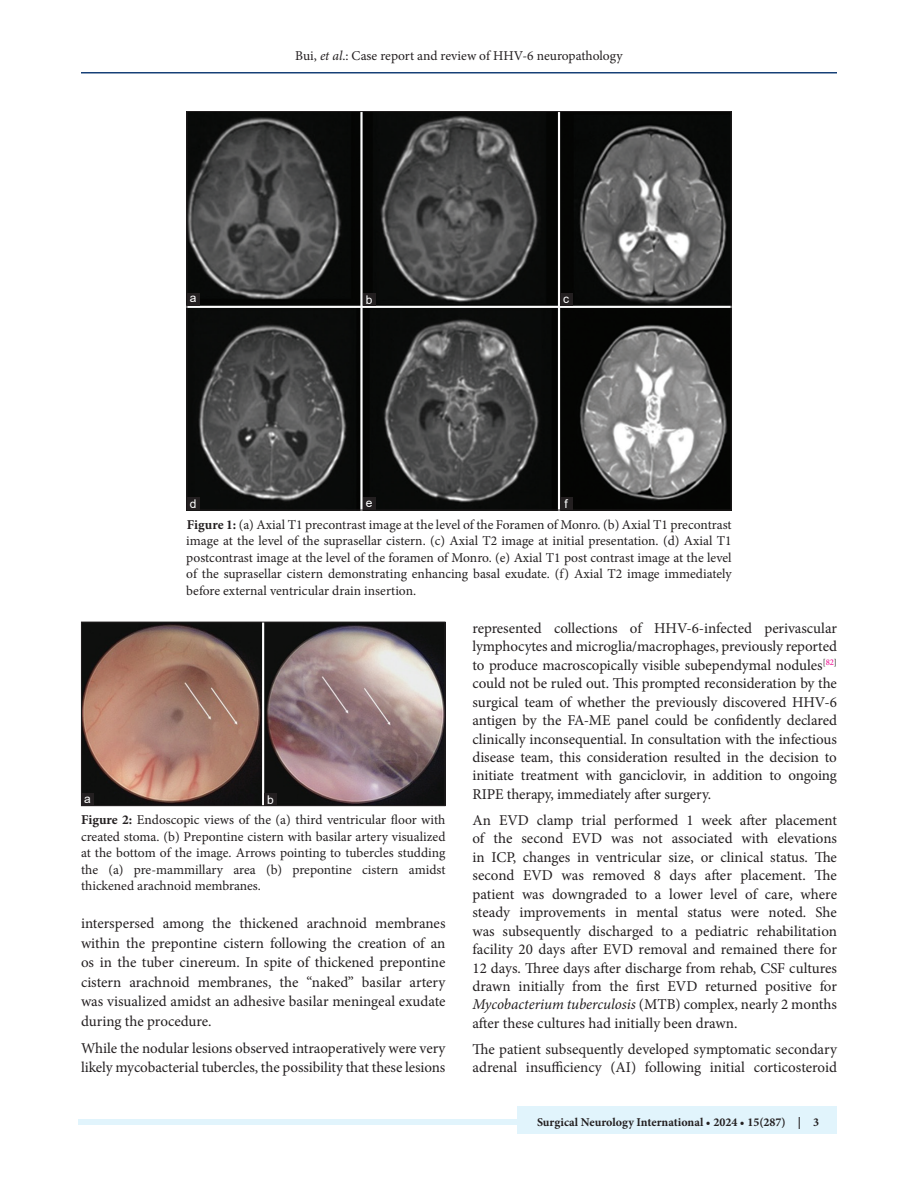
<style>
.page{position:relative;width:918px;height:1188px;background:#fff}
.page>*{position:absolute;margin:0;border:0;box-sizing:border-box;transform-origin:0 0}
.TX{font:15px/18.5px "Minion Pro";letter-spacing:-.005em;color:#231f20;text-align:justify}
.FGC{font:13.5px/16.5px "Minion Pro";color:#231f20;text-align:justify}
.JF{font:700 12px "Minion Pro";color:#231f20}
.LABEL{font:12px "Arial";color:#fff}
.s1{font-style:italic}
.s2{font-weight:700}
</style>
<div class="page">
<hr style="left:81px;top:72px;width:756px;height:2px;background:#164077">
<div style="left:78px;top:1119px;width:756px;height:6px;background:#e1f4fc"></div>
<div style="left:518px;top:1106px;width:319px;height:28px;background:#e1f4fc"></div>
<img style="left:83px;top:624px;width:360px;height:180px">
<div style="left:81px;top:622px;width:364px;height:184px;border:1px solid #231f20"></div>
<div style="left:264px;top:793px;width:13px;height:13px;background:#231f20"></div>
<div style="left:81px;top:793px;width:13px;height:13px;background:#231f20"></div>
<img style="left:189px;top:113px;width:540px;height:395px">
<div style="left:187px;top:498px;width:12px;height:12px;background:#231f20"></div>
<div style="left:560px;top:293px;width:13px;height:13px;background:#231f20"></div>
<div style="left:363px;top:293px;width:13px;height:13px;background:#231f20"></div>
<div style="left:560px;top:498px;width:13px;height:12px;background:#231f20"></div>
<div style="left:187px;top:293px;width:12px;height:13px;background:#231f20"></div>
<div style="left:363px;top:498px;width:13px;height:12px;background:#231f20"></div>
<p class="LABEL" style="left:190px;top:290px;width:8px">a</p>
<p class="LABEL" style="left:190px;top:496px;width:8px">d</p>
<p class="FGC" style="left:295px;top:48px;width:329px">Bui, <span class="s1">et al</span>.: Case report and review of HHV-6 neuropathology</p>
<p class="LABEL" style="left:366px;top:291px;width:8px">b</p>
<p class="LABEL" style="left:563px;top:290px;width:7px">c</p>
<p class="LABEL" style="left:366px;top:495px;width:8px">e</p>
<p class="LABEL" style="left:565px;top:496px;width:5px">f</p>
<p class="FGC" style="left:186px;top:516px;width:547px"><span class="s2">Figure 1:</span> (a) Axial T1 precontrast image at the level of the Foramen of Monro. (b) Axial T1 precontrast image at the level of the suprasellar cistern. (c) Axial T2 image at initial presentation. (d) Axial T1 postcontrast image at the level of the foramen of Monro. (e) Axial T1 post contrast image at the level of the suprasellar cistern demonstrating enhancing basal exudate. (f) Axial T2 image immediately before external ventricular drain insertion.</p>
<p class="LABEL" style="left:84px;top:790px;width:8px">a</p>
<p class="LABEL" style="left:267px;top:791px;width:8px">b</p>
<p class="FGC" style="left:81px;top:812px;width:366px"><span class="s2">Figure 2:</span> Endoscopic views of the (a) third ventricular floor with created stoma. (b) Prepontine cistern with basilar artery visualized at the bottom of the image. Arrows pointing to tubercles studding the (a) pre-mammillary area (b) prepontine cistern amidst thickened arachnoid membranes.</p>
<p class="TX" style="left:81px;top:914px;width:366px;line-height:19.5px">interspersed among the thickened arachnoid membranes within the prepontine cistern following the creation of an os in the tuber cinereum. In spite of thickened prepontine cistern arachnoid membranes, the “naked” basilar artery was visualized amidst an adhesive basilar meningeal exudate during the procedure.</p>
<p class="TX" style="left:81px;top:1038px;width:366px;line-height:19.5px">While the nodular lesions observed intraoperatively were very likely mycobacterial tubercles, the possibility that these lesions</p>
<p class="TX" style="left:472px;top:619px;width:366px">represented collections of HHV-6-infected perivascular lymphocytes and microglia/macrophages, previously reported to produce macroscopically visible subependymal nodules<sup>[</sup><sup>82</sup><sup>] </sup>could not be ruled out. This prompted reconsideration by the surgical team of whether the previously discovered HHV-6 antigen by the FA-ME panel could be confidently declared clinically inconsequential. In consultation with the infectious disease team, this consideration resulted in the decision to initiate treatment with ganciclovir, in addition to ongoing RIPE therapy, immediately after surgery.</p>
<p class="TX" style="left:472px;top:811px;width:366px">An EVD clamp trial performed 1 week after placement of the second EVD was not associated with elevations in ICP, changes in ventricular size, or clinical status. The second EVD was removed 8 days after placement. The patient was downgraded to a lower level of care, where steady improvements in mental status were noted. She was subsequently discharged to a pediatric rehabilitation facility 20 days after EVD removal and remained there for 12 days. Three days after discharge from rehab, CSF cultures drawn initially from the first EVD returned positive for <span class="s1">Mycobacterium tuberculosis</span> (MTB) complex, nearly 2 months after these cultures had initially been drawn.</p>
<p class="TX" style="left:472px;top:1040px;width:366px">The patient subsequently developed symptomatic secondary adrenal insufficiency (AI) following initial corticosteroid</p>
<p class="JF" style="left:537px;top:1113px;width:284px">Surgical Neurology International • 2024 • 15(287) | 3</p>
</div>
